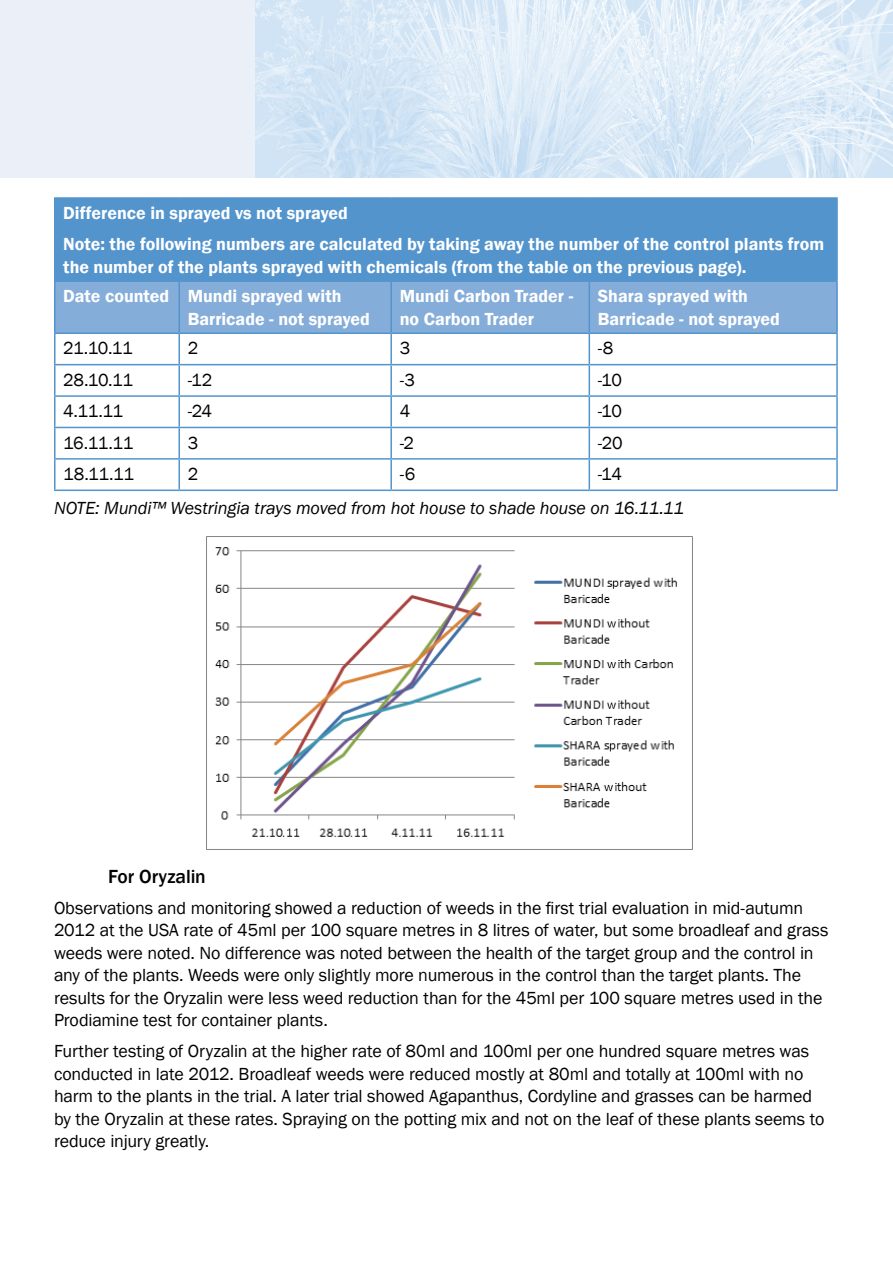
<style>
.page{position:relative;width:893px;height:1263px;background:#fff}
.page>*{position:absolute;margin:0;border:0;box-sizing:border-box;transform-origin:0 0}
.t1{font:500 19.5px "Franklin Gothic";letter-spacing:-.005em;color:#000}
.t2{font:18px/22.5px "Franklin Gothic";letter-spacing:-.01em;color:#000}
.t3{font:600 18px/22.5px "Franklin Gothic";color:#fff}
.t4{font:italic 18px "Franklin Gothic";letter-spacing:-.01em;color:#000}
</style>
<div class="page">
<div style="left:0;top:0;width:293px;height:177px;background:#ebf0f8"></div>
<img style="left:255px;top:0;width:638px;height:177px">
<div style="left:55px;top:198px;width:782px;height:83px;background:#5394cd"></div>
<div style="left:56px;top:282px;width:780px;height:50px;background:#85adda"></div>
<hr style="left:54px;top:197px;width:125px;height:2px;background:#5394cd">
<hr style="left:54px;top:199px;width:2px;height:81px;background:#5394cd">
<hr style="left:179px;top:197px;width:212px;height:2px;background:#5394cd">
<hr style="left:391px;top:197px;width:198px;height:2px;background:#5394cd">
<hr style="left:589px;top:197px;width:249px;height:2px;background:#5394cd">
<hr style="left:836px;top:199px;width:2px;height:81px;background:#5394cd">
<hr style="left:54px;top:280px;width:125px;height:2px;background:#5394cd">
<hr style="left:54px;top:282px;width:2px;height:50px;background:#5394cd">
<hr style="left:179px;top:280px;width:212px;height:2px;background:#5394cd">
<hr style="left:178px;top:282px;width:2px;height:50px;background:#5394cd">
<hr style="left:391px;top:280px;width:198px;height:2px;background:#5394cd">
<hr style="left:390px;top:282px;width:2px;height:50px;background:#5394cd">
<hr style="left:589px;top:280px;width:249px;height:2px;background:#5394cd">
<hr style="left:589px;top:282px;width:1px;height:50px;background:#5394cd">
<hr style="left:836px;top:282px;width:2px;height:50px;background:#5394cd">
<hr style="left:54px;top:332px;width:125px;height:2px;background:#5394cd">
<hr style="left:54px;top:334px;width:2px;height:30px;background:#5394cd">
<hr style="left:179px;top:332px;width:212px;height:2px;background:#5394cd">
<hr style="left:178px;top:334px;width:2px;height:30px;background:#5394cd">
<hr style="left:391px;top:332px;width:198px;height:2px;background:#5394cd">
<hr style="left:390px;top:334px;width:2px;height:30px;background:#5394cd">
<hr style="left:589px;top:332px;width:249px;height:2px;background:#5394cd">
<hr style="left:589px;top:334px;width:1px;height:30px;background:#5394cd">
<hr style="left:836px;top:334px;width:2px;height:30px;background:#5394cd">
<hr style="left:54px;top:364px;width:125px;height:1px;background:#5394cd">
<hr style="left:54px;top:365px;width:2px;height:30px;background:#5394cd">
<hr style="left:179px;top:364px;width:212px;height:1px;background:#5394cd">
<hr style="left:178px;top:365px;width:2px;height:30px;background:#5394cd">
<hr style="left:391px;top:364px;width:198px;height:1px;background:#5394cd">
<hr style="left:390px;top:365px;width:2px;height:30px;background:#5394cd">
<hr style="left:589px;top:364px;width:249px;height:1px;background:#5394cd">
<hr style="left:589px;top:365px;width:1px;height:30px;background:#5394cd">
<hr style="left:836px;top:365px;width:2px;height:30px;background:#5394cd">
<hr style="left:54px;top:395px;width:125px;height:2px;background:#5394cd">
<hr style="left:54px;top:397px;width:2px;height:30px;background:#5394cd">
<hr style="left:179px;top:395px;width:212px;height:2px;background:#5394cd">
<hr style="left:178px;top:397px;width:2px;height:30px;background:#5394cd">
<hr style="left:391px;top:395px;width:198px;height:2px;background:#5394cd">
<hr style="left:390px;top:397px;width:2px;height:30px;background:#5394cd">
<hr style="left:589px;top:395px;width:249px;height:2px;background:#5394cd">
<hr style="left:589px;top:397px;width:1px;height:30px;background:#5394cd">
<hr style="left:836px;top:397px;width:2px;height:30px;background:#5394cd">
<hr style="left:54px;top:427px;width:125px;height:1px;background:#5394cd">
<hr style="left:54px;top:428px;width:2px;height:30px;background:#5394cd">
<hr style="left:179px;top:427px;width:212px;height:1px;background:#5394cd">
<hr style="left:178px;top:428px;width:2px;height:30px;background:#5394cd">
<hr style="left:391px;top:427px;width:198px;height:1px;background:#5394cd">
<hr style="left:390px;top:428px;width:2px;height:30px;background:#5394cd">
<hr style="left:589px;top:427px;width:249px;height:1px;background:#5394cd">
<hr style="left:589px;top:428px;width:1px;height:30px;background:#5394cd">
<hr style="left:836px;top:428px;width:2px;height:30px;background:#5394cd">
<hr style="left:54px;top:458px;width:125px;height:2px;background:#5394cd">
<hr style="left:54px;top:460px;width:2px;height:29px;background:#5394cd">
<hr style="left:179px;top:458px;width:212px;height:2px;background:#5394cd">
<hr style="left:178px;top:460px;width:2px;height:29px;background:#5394cd">
<hr style="left:391px;top:458px;width:198px;height:2px;background:#5394cd">
<hr style="left:390px;top:460px;width:2px;height:29px;background:#5394cd">
<hr style="left:589px;top:458px;width:249px;height:2px;background:#5394cd">
<svg style="left:589px;top:460px;width:1px;height:29px"></svg>
<hr style="left:836px;top:460px;width:2px;height:29px;background:#5394cd">
<hr style="left:54px;top:489px;width:125px;height:2px;background:#5394cd">
<hr style="left:179px;top:489px;width:212px;height:2px;background:#5394cd">
<hr style="left:391px;top:489px;width:198px;height:2px;background:#5394cd">
<hr style="left:589px;top:489px;width:249px;height:2px;background:#5394cd">
<img style="left:215px;top:547px;width:462px;height:290px">
<p class="t3" style="left:63px;top:198px;width:763px;line-height:31px">Difference in sprayed vs not sprayed<br>Note: the following numbers are calculated by taking away the number of the control plants from</p>
<p class="t3" style="left:63px;top:252px;width:685px;line-height:29.5px">the number of the plants sprayed with chemicals (from the table on the previous page).<br>Date counted Mundi sprayed with</p>
<p class="t3" style="left:188px;top:308px;width:184px">Barricade - not sprayed</p>
<p class="t3" style="left:400px;top:285px;width:175px">Mundi Carbon Trader - no Carbon Trader</p>
<p class="t3" style="left:598px;top:285px;width:184px">Shara sprayed with<br>Barricade - not sprayed</p>
<p class="t2" style="left:63px;top:337px;width:71px">21.10.11</p>
<p class="t2" style="left:188px;top:337px;width:12px">2</p>
<p class="t2" style="left:400px;top:337px;width:12px">3</p>
<p class="t2" style="left:598px;top:337px;width:17px">-8</p>
<p class="t2" style="left:63px;top:369px;width:71px">28.10.11</p>
<p class="t2" style="left:188px;top:369px;width:26px">-12</p>
<p class="t2" style="left:400px;top:369px;width:17px">-3</p>
<p class="t2" style="left:598px;top:369px;width:26px">-10</p>
<p class="t2" style="left:63px;top:400px;width:61px">4.11.11</p>
<p class="t2" style="left:188px;top:400px;width:26px">-24</p>
<p class="t2" style="left:400px;top:400px;width:12px">4</p>
<p class="t2" style="left:598px;top:400px;width:26px">-10</p>
<p class="t2" style="left:63px;top:432px;width:72px">16.11.11</p>
<p class="t2" style="left:188px;top:432px;width:12px">3</p>
<p class="t2" style="left:400px;top:432px;width:16px">-2</p>
<p class="t2" style="left:598px;top:432px;width:26px">-20</p>
<p class="t2" style="left:63px;top:463px;width:72px">18.11.11</p>
<p class="t2" style="left:188px;top:463px;width:12px">2</p>
<p class="t2" style="left:400px;top:463px;width:17px">-6</p>
<p class="t2" style="left:598px;top:463px;width:26px">-14</p>
<p class="t4" style="left:54px;top:497px;width:632px">NOTE: Mundi™ Westringia trays moved from hot house to shade house on 16.11.11</p>
<p class="t1" style="left:108px;top:864px;width:99px">For Oryzalin</p>
<p class="t2" style="left:54px;top:897px;width:776px">Observations and monitoring showed a reduction of weeds in the first trial evaluation in mid-autumn 2012 at the USA rate of 45ml per 100 square metres in 8 litres of water, but some broadleaf and grass weeds were noted. No difference was noted between the health of the target group and the control in any of the plants. Weeds were only slightly more numerous in the control than the target plants. The results for the Oryzalin were less weed reduction than for the 45ml per 100 square metres used in the Prodiamine test for container plants.</p>
<p class="t2" style="left:54px;top:1040px;width:772px">Further testing of Oryzalin at the higher rate of 80ml and 100ml per one hundred square metres was conducted in late 2012. Broadleaf weeds were reduced mostly at 80ml and totally at 100ml with no harm to the plants in the trial. A later trial showed Agapanthus, Cordyline and grasses can be harmed by the Oryzalin at these rates. Spraying on the potting mix and not on the leaf of these plants seems to reduce injury greatly.</p>
</div>
